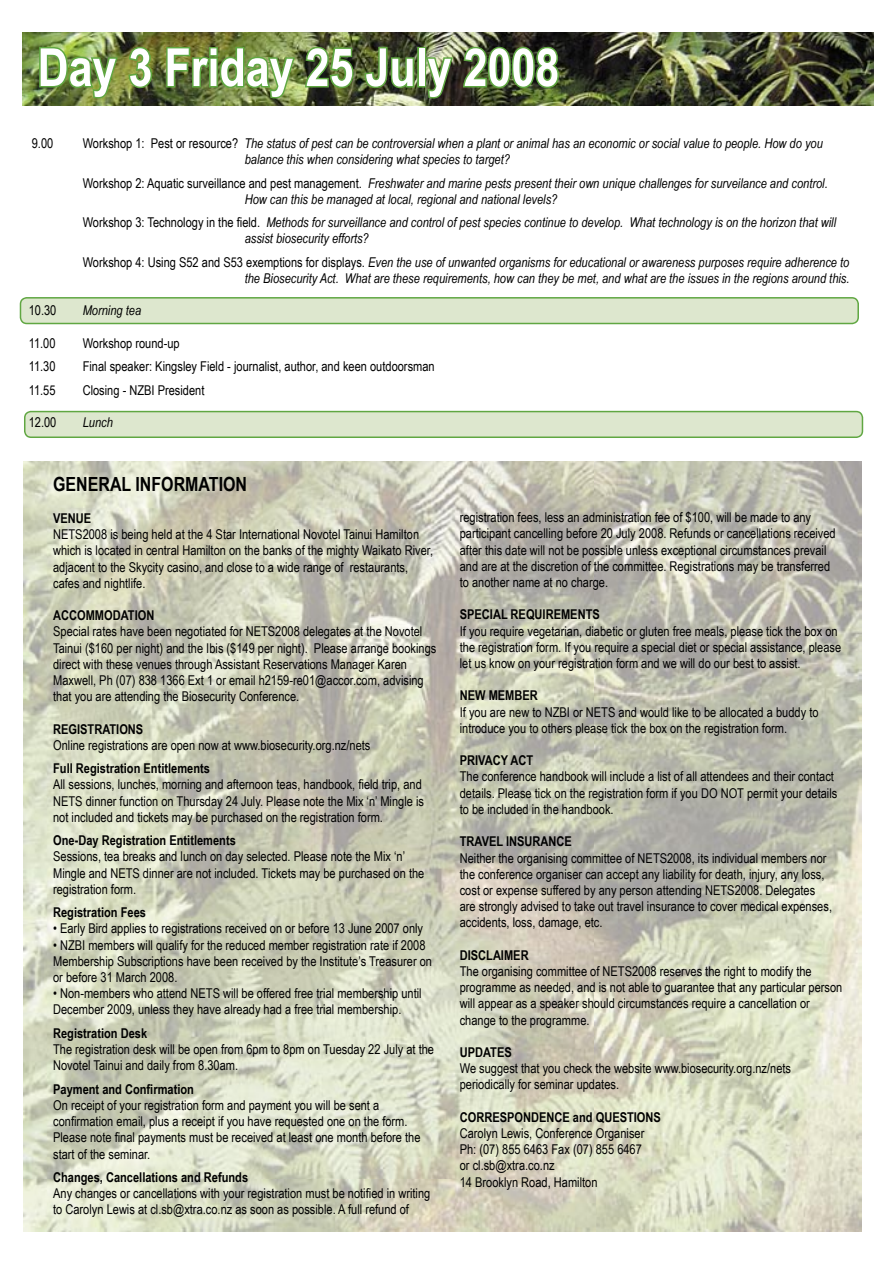
<style>
.page{position:relative;width:893px;height:1263px;background:#fff}
.page>*{position:absolute;margin:0;border:0;box-sizing:border-box;transform-origin:0 0}
.t1{font:700 52.5px "Arial Narrow";color:#fff}
.t2{font:700 19.5px "Arial Narrow";color:#000}
.t3{font:13.5px/16.2px "Arial Narrow";color:#000}
.t4{font:italic 13.5px/16.2px "Arial Narrow";color:#000}
.t5{font:700 13.5px "Arial Narrow";color:#000}
.s1{font-style:normal}
</style>
<div class="page">
<img style="left:24px;top:461px;width:837px;height:770px">
<svg style="left:24px;top:411px;width:839px;height:27px;background:#cfe0bf"></svg>
<svg style="left:20px;top:297px;width:839px;height:27px;background:#d0e0bf"></svg>
<img style="left:23px;top:33px;width:851px;height:72px">
<img style="left:38px;top:45px;width:82px;height:55px">
<svg style="left:127px;top:45px;width:27px;height:45px"></svg>
<img style="left:165px;top:45px;width:132px;height:55px">
<svg style="left:303px;top:45px;width:52px;height:45px;background:#517135"></svg>
<svg style="left:363px;top:45px;width:53px;height:45px;background:#4d6a31"></svg>
<div style="left:417px;top:47px;width:9px;height:40px;border:3px solid #60a742"></div>
<svg style="left:424px;top:55px;width:31px;height:45px"></svg>
<svg style="left:461px;top:45px;width:100px;height:45px;background:#456530"></svg>
<h1 class="t1" style="left:38px;top:28px;width:523px">Day 3 Friday 25 July 2008</h1>
<p class="t3" style="left:32px;top:135px;width:23px">9.00</p>
<p class="t4" style="left:245px;top:135px;width:580px;text-indent:-162px"><span class="s1">Workshop 1: Pest or resource?</span> The status of pest can be controversial when a plant or animal has an economic or social value to people. How do you balance this when considering what species to target?</p>
<p class="t4" style="left:245px;top:175px;width:585px;text-indent:-162px"><span class="s1">Workshop 2: Aquatic surveillance and pest management.</span> Freshwater and marine pests present their own unique challenges for surveilance and control.<br>How can this be managed at local, regional and national levels?</p>
<p class="t4" style="left:245px;top:214px;width:593px;text-indent:-162px"><span class="s1">Workshop 3: Technology in the field.</span> Methods for surveillance and control of pest species continue to develop. What technology is on the horizon that will assist biosecurity efforts?</p>
<p class="t4" style="left:83px;top:254px;width:768px;text-align:right"><span class="s1">Workshop 4: Using S52 and S53 exemptions for displays.</span> Even the use of unwanted organisms for educational or awareness purposes require adherence to the Biosecurity Act. What are these requirements, how can they be met, and what are the issues in the regions around this.</p>
<p class="t3" style="left:29px;top:302px;width:29px">10.30</p>
<p class="t4" style="left:83px;top:302px;width:60px">Morning tea</p>
<p class="t3" style="left:29px;top:334px;width:28px">11.00</p>
<p class="t3" style="left:83px;top:334px;width:99px">Workshop round-up</p>
<p class="t3" style="left:29px;top:358px;width:28px">11.30</p>
<p class="t3" style="left:83px;top:358px;width:354px">Final speaker: Kingsley Field - journalist, author, and keen outdoorsman</p>
<p class="t3" style="left:29px;top:381px;width:28px">11.55</p>
<p class="t3" style="left:83px;top:381px;width:123px">Closing - NZBI President</p>
<p class="t3" style="left:29px;top:414px;width:29px">12.00</p>
<p class="t4" style="left:83px;top:414px;width:32px">Lunch</p>
<h2 class="t2" style="left:53px;top:469px;width:195px">GENERAL INFORMATION</h2>
<p class="t5" style="left:53px;top:508px;width:40px">VENUE</p>
<p class="t3" style="left:53px;top:526px;width:381px">NETS2008 is being held at the 4 Star International Novotel Tainui Hamilton which is located in central Hamilton on the banks of the mighty Waikato River, adjacent to the Skycity casino, and close to a wide range of restaurants, cafes and nightlife.</p>
<p class="t5" style="left:53px;top:605px;width:103px">ACCOMMODATION</p>
<p class="t3" style="left:53px;top:623px;width:385px">Special rates have been negotiated for NETS2008 delegates at the Novotel Tainui ($160 per night) and the Ibis ($149 per night). Please arrange bookings direct with these venues through Assistant Reservations Manager Karen Maxwell, Ph (07) 838 1366 Ext 1 or email h2159-re01@accor.com, advising that you are attending the Biosecurity Conference.</p>
<p class="t5" style="left:53px;top:719px;width:92px">REGISTRATIONS</p>
<p class="t3" style="left:53px;top:736px;width:319px">Online registrations are open now at www.biosecurity.org.nz/nets</p>
<p class="t5" style="left:53px;top:758px;width:158px">Full Registration Entitlements</p>
<p class="t3" style="left:53px;top:776px;width:372px">All sessions, lunches, morning and afternoon teas, handbook, field trip, and<br>NETS dinner function on Thursday 24 July. Please note the Mix ‘n’ Mingle is not included and tickets may be purchased on the registration form.</p>
<p class="t5" style="left:53px;top:830px;width:184px">One-Day Registration Entitlements</p>
<p class="t3" style="left:53px;top:848px;width:373px">Sessions, tea breaks and lunch on day selected. Please note the Mix ‘n’<br>Mingle and NETS dinner are not included. Tickets may be purchased on the registration form.</p>
<p class="t5" style="left:53px;top:902px;width:94px">Registration Fees</p>
<p class="t3" style="left:53px;top:920px;width:372px">• Early Bird applies to registrations received on or before 13 June 2007 only</p>
<p class="t3" style="left:53px;top:936px;width:380px">• NZBI members will qualify for the reduced member registration rate if 2008<br>Membership Subscriptions have been received by the Institute’s Treasurer on or before 31 March 2008.</p>
<p class="t3" style="left:53px;top:985px;width:370px">• Non-members who attend NETS will be offered free trial membership until<br>December 2009, unless they have already had a free trial membership.</p>
<p class="t5" style="left:53px;top:1023px;width:96px">Registration Desk</p>
<p class="t3" style="left:53px;top:1041px;width:382px">The registration desk will be open from 6pm to 8pm on Tuesday 22 July at the<br>Novotel Tainui and daily from 8.30am.</p>
<p class="t5" style="left:53px;top:1079px;width:142px">Payment and Confirmation</p>
<p class="t3" style="left:53px;top:1096px;width:369px">On receipt of your registration form and payment you will be sent a confirmation email, plus a receipt if you have requested one on the form.<br>Please note final payments must be received at least one month before the start of the seminar.</p>
<p class="t5" style="left:53px;top:1167px;width:197px">Changes, Cancellations and Refunds</p>
<p class="t3" style="left:53px;top:1185px;width:379px">Any changes or cancellations with your registration must be notified in writing to Carolyn Lewis at cl.sb@xtra.co.nz as soon as possible. A full refund of</p>
<p class="t3" style="left:460px;top:509px;width:377px">registration fees, less an administration fee of $100, will be made to any participant cancelling before 20 July 2008. Refunds or cancellations received after this date will not be possible unless exceptional circumstances prevail and are at the discretion of the committee. Registrations may be transferred to another name at no charge.</p>
<p class="t5" style="left:460px;top:604px;width:142px">SPECIAL REQUIREMENTS</p>
<p class="t3" style="left:460px;top:622px;width:383px">If you require vegetarian, diabetic or gluten free meals, please tick the box on the registration form. If you require a special diet or special assistance, please let us know on your registration form and we will do our best to assist.</p>
<p class="t5" style="left:460px;top:685px;width:80px">NEW MEMBER</p>
<p class="t3" style="left:460px;top:703px;width:360px">If you are new to NZBI or NETS and would like to be allocated a buddy to introduce you to others please tick the box on the registration form.</p>
<p class="t5" style="left:460px;top:750px;width:75px">PRIVACY ACT</p>
<p class="t3" style="left:460px;top:768px;width:379px">The conference handbook will include a list of all attendees and their contact details. Please tick on the registration form if you DO NOT permit your details to be included in the handbook.</p>
<p class="t5" style="left:460px;top:831px;width:114px">TRAVEL INSURANCE</p>
<p class="t3" style="left:460px;top:849px;width:374px">Neither the organising committee of NETS2008, its individual members nor the conference organiser can accept any liability for death, injury, any loss, cost or expense suffered by any person attending NETS2008. Delegates are strongly advised to take out travel insurance to cover medical expenses, accidents, loss, damage, etc.</p>
<p class="t5" style="left:460px;top:945px;width:70px">DISCLAIMER</p>
<p class="t3" style="left:460px;top:962px;width:384px">The organising committee of NETS2008 reserves the right to modify the programme as needed, and is not able to guarantee that any particular person will appear as a speaker should circumstances require a cancellation or change to the programme.</p>
<p class="t5" style="left:460px;top:1042px;width:54px">UPDATES</p>
<p class="t3" style="left:460px;top:1060px;width:333px">We suggest that you check the website www.biosecurity.org.nz/nets periodically for seminar updates.</p>
<p class="t5" style="left:460px;top:1107px;width:203px">CORRESPONDENCE and QUESTIONS</p>
<p class="t3" style="left:460px;top:1124px;width:186px">Carolyn Lewis, Conference Organiser<br>Ph: (07) 855 6463 Fax (07) 855 6467 or cl.sb@xtra.co.nz<br>14 Brooklyn Road, Hamilton</p>
</div>
